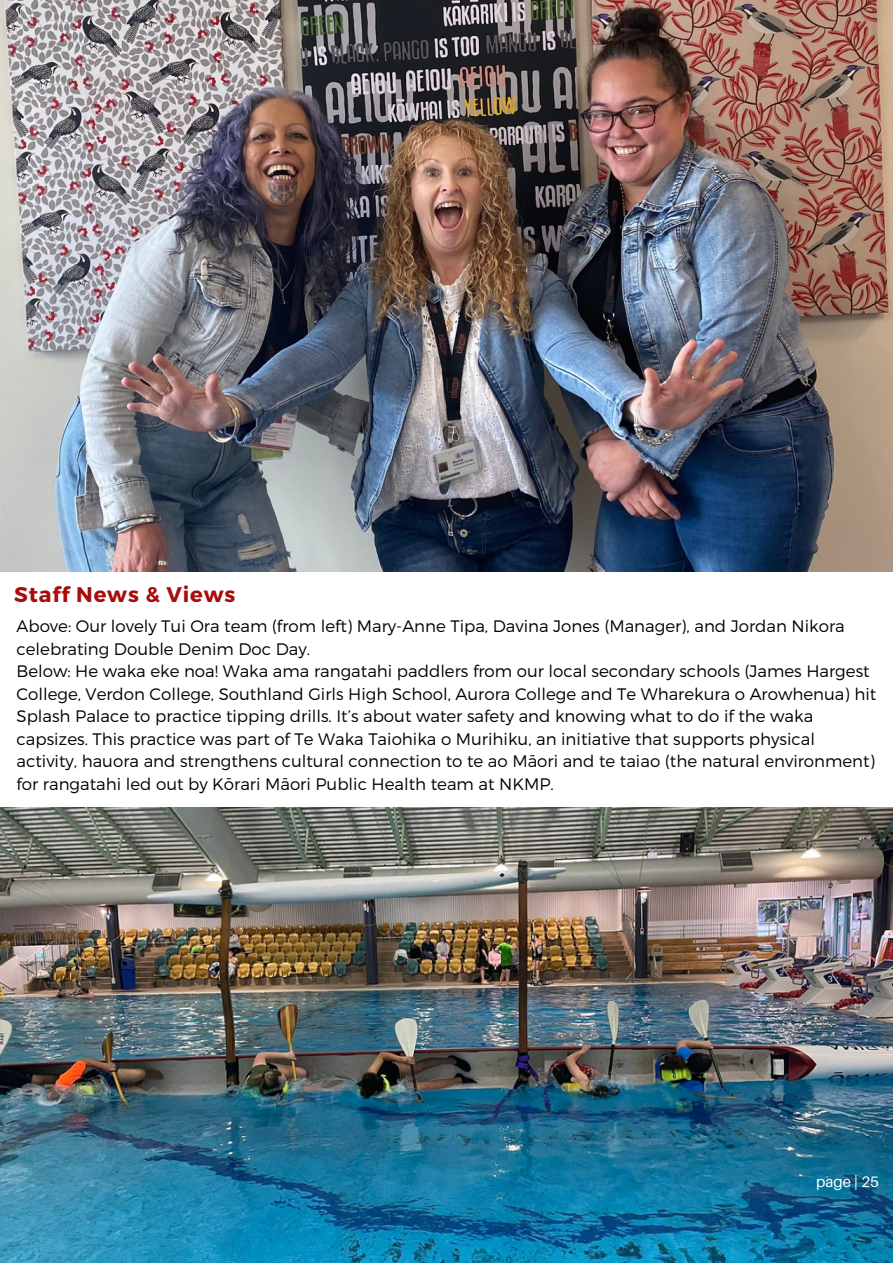
<style>
.page{position:relative;width:893px;height:1264px;background:#fff}
.page>*{position:absolute;margin:0;border:0;box-sizing:border-box;transform-origin:0 0}
.t1{font:700 21.15px "Montserrat";letter-spacing:.04em;color:#a80d0d}
.t2{font:300 16.65px/22.5px "Montserrat";color:#000}
.t3{font:15.15px "Aileron";color:#fff}
</style>
<div class="page">
<img style="left:0;top:0;width:892px;height:572px">
<img style="left:0;top:807px;width:892px;height:455px">
<p class="t1" style="left:14px;top:581px;width:223px">Staff News &amp; Views</p>
<p class="t2" style="left:17px;top:615px;width:861px">Above: Our lovely Tui Ora team (from left) Mary-Anne Tipa, Davina Jones (Manager), and Jordan Nikora celebrating Double Denim Doc Day.<br>Below: He waka eke noa! Waka ama rangatahi paddlers from our local secondary schools (James Hargest College, Verdon College, Southland Girls High School, Aurora College and Te Wharekura o Arowhenua) hit Splash Palace to practice tipping drills. It’s about water safety and knowing what to do if the waka capsizes. This practice was part of Te Waka Taiohika o Murihiku, an initiative that supports physical activity, hauora and strengthens cultural connection to te ao Māori and te taiao (the natural environment) for rangatahi led out by Kōrari Māori Public Health team at NKMP.</p>
<p class="t3" style="left:816px;top:1173px;width:64px">page | 25</p>
</div>
